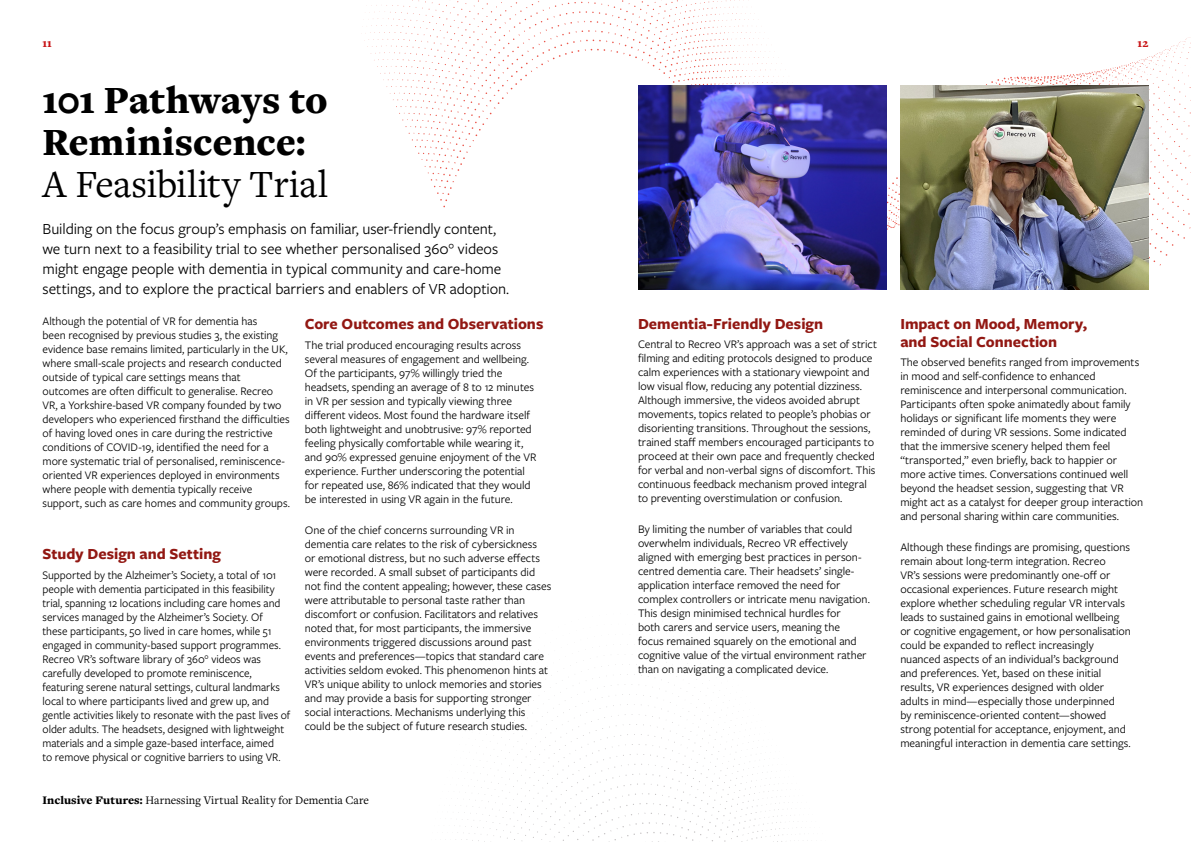
<style>
.page{position:relative;width:1191px;height:842px;background:#fff}
.page>*{position:absolute;margin:0;border:0;box-sizing:border-box;transform-origin:0 0}
.t1{font:900 40px/42px "Freight Text Pro";letter-spacing:-.005em;color:#000}
.t2{font:40px "Freight Text Pro";letter-spacing:-.005em;color:#000}
.t3{font:16px/20px "Freight Sans Pro";letter-spacing:-.005em;color:#000}
.t4{font:700 16px/18px "Freight Sans Pro";color:#921813}
.t5{font:12px/14px "Freight Sans Pro";letter-spacing:-.005em;color:#000}
.t6{font:12px "Freight Text Pro";color:#000}
.t7{font:900 12px "Freight Text Pro";color:#c81517}
.s1{font-weight:900}
</style>
<div class="page">
<svg style="left:443px;top:49px;width:717px;height:217px"></svg>
<img style="left:638px;top:85px;width:248px;height:204px">
<img style="left:900px;top:85px;width:248px;height:204px">
<svg style="left:486px;top:793px;width:322px;height:49px"></svg>
<p class="t7" style="left:43px;top:38px;width:11px">11</p>
<p class="t7" style="left:1137px;top:38px;width:12px">12</p>
<h1 class="t1" style="left:43px;top:83px;width:287px">101 Pathways to<br>Reminiscence:</h1>
<h1 class="t2" style="left:43px;top:169px;width:287px">A Feasibility Trial</h1>
<p class="t3" style="left:43px;top:220px;width:468px">Building on the focus group’s emphasis on familiar, user-friendly content, we turn next to a feasibility trial to see whether personalised 360° videos might engage people with dementia in typical community and care-home settings, and to explore the practical barriers and enablers of VR adoption.</p>
<p class="t5" style="left:43px;top:315px;width:249px">Although the potential of VR for dementia has<br>been recognised by previous studies 3, the existing evidence base remains limited, particularly in the UK, where small-scale projects and research conducted outside of typical care settings means that outcomes are often difficult to generalise. Recreo VR, a Yorkshire-based VR company founded by two developers who experienced firsthand the difficulties of having loved ones in care during the restrictive conditions of COVID-19, identified the need for a more systematic trial of personalised, reminiscence&shy;oriented VR experiences deployed in environments where people with dementia typically receive support, such as care homes and community groups.</p>
<h2 class="t4" style="left:43px;top:546px;width:180px">Study Design and Setting</h2>
<p class="t5" style="left:43px;top:569px;width:249px">Supported by the Alzheimer’s Society, a total of 101 people with dementia participated in this feasibility trial, spanning 12 locations including care homes and services managed by the Alzheimer’s Society. Of these participants, 50 lived in care homes, while 51 engaged in community-based support programmes.<br>Recreo VR’s software library of 360° videos was carefully developed to promote reminiscence, featuring serene natural settings, cultural landmarks local to where participants lived and grew up, and gentle activities likely to resonate with the past lives of older adults. The headsets, designed with lightweight materials and a simple gaze-based interface, aimed<br>to remove physical or cognitive barriers to using VR.</p>
<h2 class="t4" style="left:638px;top:316px;width:187px">Dementia-Friendly Design</h2>
<p class="t5" style="left:638px;top:339px;width:241px">Central to Recreo VR’s approach was a set of strict filming and editing protocols designed to produce calm experiences with a stationary viewpoint and low visual flow, reducing any potential dizziness.<br>Although immersive, the videos avoided abrupt movements, topics related to people’s phobias or disorienting transitions. Throughout the sessions, trained staff members encouraged participants to proceed at their own pace and frequently checked for verbal and non-verbal signs of discomfort. This continuous feedback mechanism proved integral to preventing overstimulation or confusion.</p>
<p class="t5" style="left:638px;top:524px;width:233px">By limiting the number of variables that could overwhelm individuals, Recreo VR effectively aligned with emerging best practices in person&shy;centred dementia care. Their headsets’ single&shy;application interface removed the need for complex controllers or intricate menu navigation.<br>This design minimised technical hurdles for<br>both carers and service users, meaning the<br>focus remained squarely on the emotional and cognitive value of the virtual environment rather than on navigating a complicated device.</p>
<h2 class="t4" style="left:900px;top:316px;width:188px">Impact on Mood, Memory, and Social Connection</h2>
<p class="t5" style="left:900px;top:357px;width:244px">The observed benefits ranged from improvements in mood and self-confidence to enhanced reminiscence and interpersonal communication.<br>Participants often spoke animatedly about family holidays or significant life moments they were reminded of during VR sessions. Some indicated that the immersive scenery helped them feel “transported,” even briefly, back to happier or more active times. Conversations continued well beyond the headset session, suggesting that VR might act as a catalyst for deeper group interaction and personal sharing within care communities.</p>
<p class="t5" style="left:900px;top:542px;width:232px">Although these findings are promising, questions remain about long-term integration. Recreo<br>VR’s sessions were predominantly one-off or occasional experiences. Future research might explore whether scheduling regular VR intervals leads to sustained gains in emotional wellbeing or cognitive engagement, or how personalisation could be expanded to reflect increasingly nuanced aspects of an individual’s background and preferences. Yet, based on these initial results, VR experiences designed with older adults in mind—especially those underpinned<br>by reminiscence-oriented content—showed strong potential for acceptance, enjoyment, and meaningful interaction in dementia care settings.</p>
<h2 class="t4" style="left:305px;top:316px;width:240px">Core Outcomes and Observations</h2>
<p class="t5" style="left:305px;top:339px;width:233px">The trial produced encouraging results across several measures of engagement and wellbeing.<br>Of the participants, 97% willingly tried the headsets, spending an average of 8 to 12 minutes in VR per session and typically viewing three different videos. Most found the hardware itself both lightweight and unobtrusive: 97% reported feeling physically comfortable while wearing it, and 90% expressed genuine enjoyment of the VR experience. Further underscoring the potential for repeated use, 86% indicated that they would be interested in using VR again in the future.</p>
<p class="t5" style="left:305px;top:524px;width:248px">One of the chief concerns surrounding VR in dementia care relates to the risk of cybersickness<br>or emotional distress, but no such adverse effects were recorded. A small subset of participants did not find the content appealing; however, these cases were attributable to personal taste rather than discomfort or confusion. Facilitators and relatives noted that, for most participants, the immersive environments triggered discussions around past events and preferences—topics that standard care activities seldom evoked. This phenomenon hints at VR’s unique ability to unlock memories and stories and may provide a basis for supporting stronger social interactions. Mechanisms underlying this could be the subject of future research studies.</p>
<p class="t6" style="left:43px;top:795px;width:328px"><span class="s1">Inclusive Futures:</span> Harnessing Virtual Reality for Dementia Care</p>
</div>
